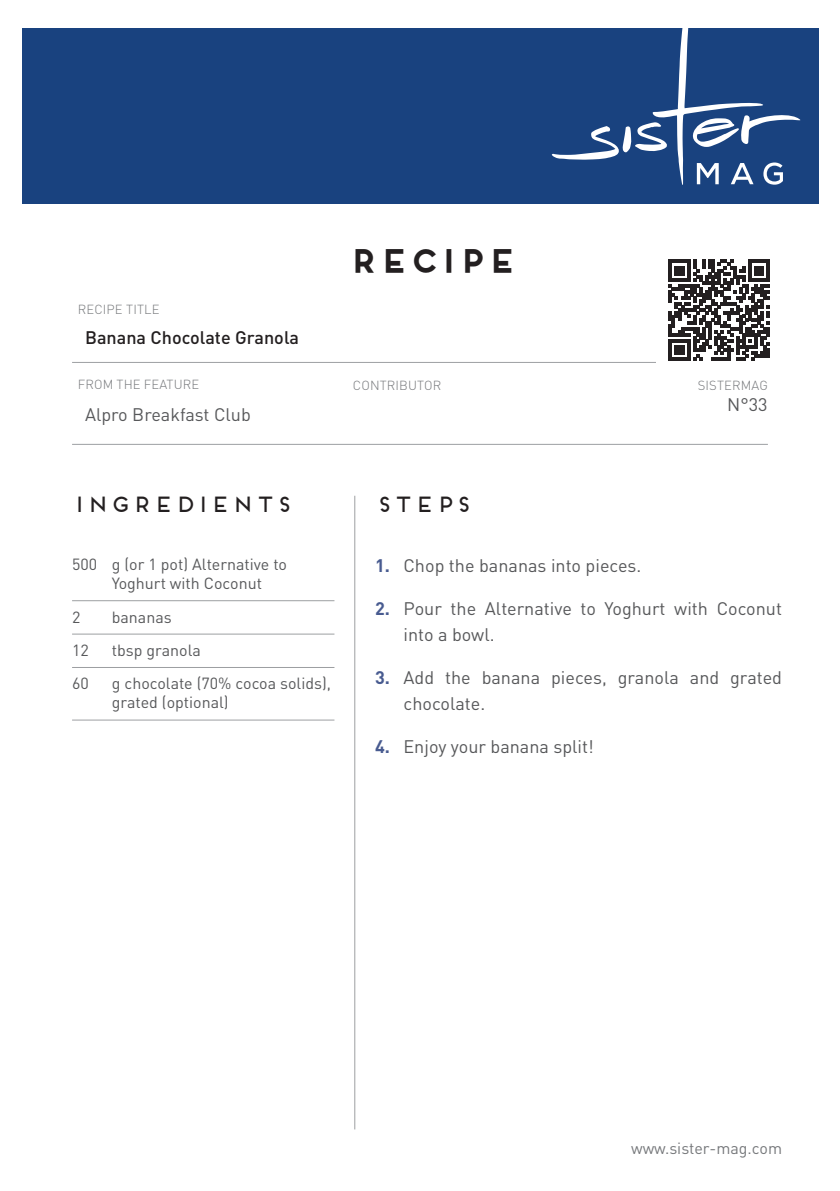
<style>
.page{position:relative;width:840px;height:1191px;background:#fff}
.page>*{position:absolute;margin:0;border:0;box-sizing:border-box;transform-origin:0 0}
.t1{font:700 31.6px "Frontage";color:#231f20}
.t2{font:22px "Frontage";color:#231f20}
.t3{font:18px/26px "DIN Pro";color:#57585a}
.t4{font:500 18px "DIN Pro";color:#231f20}
.t5{font:16px/19.2px "DIN Pro";color:#57585a}
.t6{font:16px "DIN Pro";color:#76787b}
.t7{font:300 13px "DIN Pro";letter-spacing:.01em;color:#76787b}
.s1{font-weight:700;color:#485b90}
</style>
<div class="page">
<div style="left:23px;top:28px;width:795px;height:176px;background:#19427f"></div>
<hr style="left:72px;top:362px;width:695px;height:1px;background:#9d9fa2">
<hr style="left:72px;top:444px;width:695px;height:1px;background:#9d9fa2">
<hr style="left:354px;top:496px;width:1px;height:633px;background:#9d9fa2">
<div style="left:656px;top:248px;width:125px;height:141px;background:#fff"></div>
<svg style="left:668px;top:260px;width:101px;height:101px"></svg>
<svg style="left:551px;top:28px;width:248px;height:157px"></svg>
<hr style="left:72px;top:600px;width:262px;height:1px;background:#9d9fa2">
<hr style="left:72px;top:634px;width:262px;height:1px;background:#9d9fa2">
<hr style="left:72px;top:667px;width:262px;height:1px;background:#9d9fa2">
<hr style="left:72px;top:719px;width:262px;height:1px;background:#9d9fa2">
<p class="t7" style="left:78px;top:300px;width:83px">RECIPE TITLE</p>
<p class="t4" style="left:85px;top:325px;width:215px">Banana Chocolate Granola</p>
<h1 class="t1" style="left:347px;top:241px;width:171px">RECIPE</h1>
<p class="t7" style="left:78px;top:376px;width:123px">FROM THE FEATURE</p>
<p class="t7" style="left:353px;top:376px;width:90px">CONTRIBUTOR</p>
<p class="t7" style="left:697px;top:376px;width:71px">SISTERMAG</p>
<p class="t3" style="left:726px;top:390px;width:42px">N°33</p>
<p class="t3" style="left:85px;top:400px;width:167px">Alpro Breakfast Club</p>
<p class="t2" style="left:72px;top:491px;width:222px">INGREDIENTS</p>
<p class="t2" style="left:375px;top:491px;width:98px">STEPS</p>
<p class="t5" style="left:112px;top:554px;width:177px;text-indent:-40px">500 g (or 1 pot) Alternative to<br>Yoghurt with Coconut</p>
<p class="t5" style="left:72px;top:606px;width:10px">2</p>
<p class="t5" style="left:112px;top:606px;width:61px">bananas</p>
<p class="t5" style="left:72px;top:640px;width:18px">12</p>
<p class="t5" style="left:112px;top:640px;width:90px">tbsp granola</p>
<p class="t5" style="left:72px;top:673px;width:18px">60</p>
<p class="t5" style="left:112px;top:673px;width:221px">g chocolate (70% cocoa solids), grated (optional)</p>
<p class="t3" style="left:375px;top:551px;width:268px"><span class="s1">1.</span> Chop the bananas into pieces.</p>
<p class="t3" style="left:403px;top:594px;width:380px;text-indent:-28px"><span class="s1">2.</span> Pour the Alternative to Yoghurt with Coconut into a bowl.</p>
<p class="t3" style="left:403px;top:663px;width:380px;text-indent:-28px"><span class="s1">3.</span> Add the banana pieces, granola and grated chocolate.</p>
<p class="t3" style="left:375px;top:732px;width:220px"><span class="s1">4.</span> Enjoy your banana split!</p>
<p class="t6" style="left:630px;top:1137px;width:152px">www.sister-mag.com</p>
</div>
